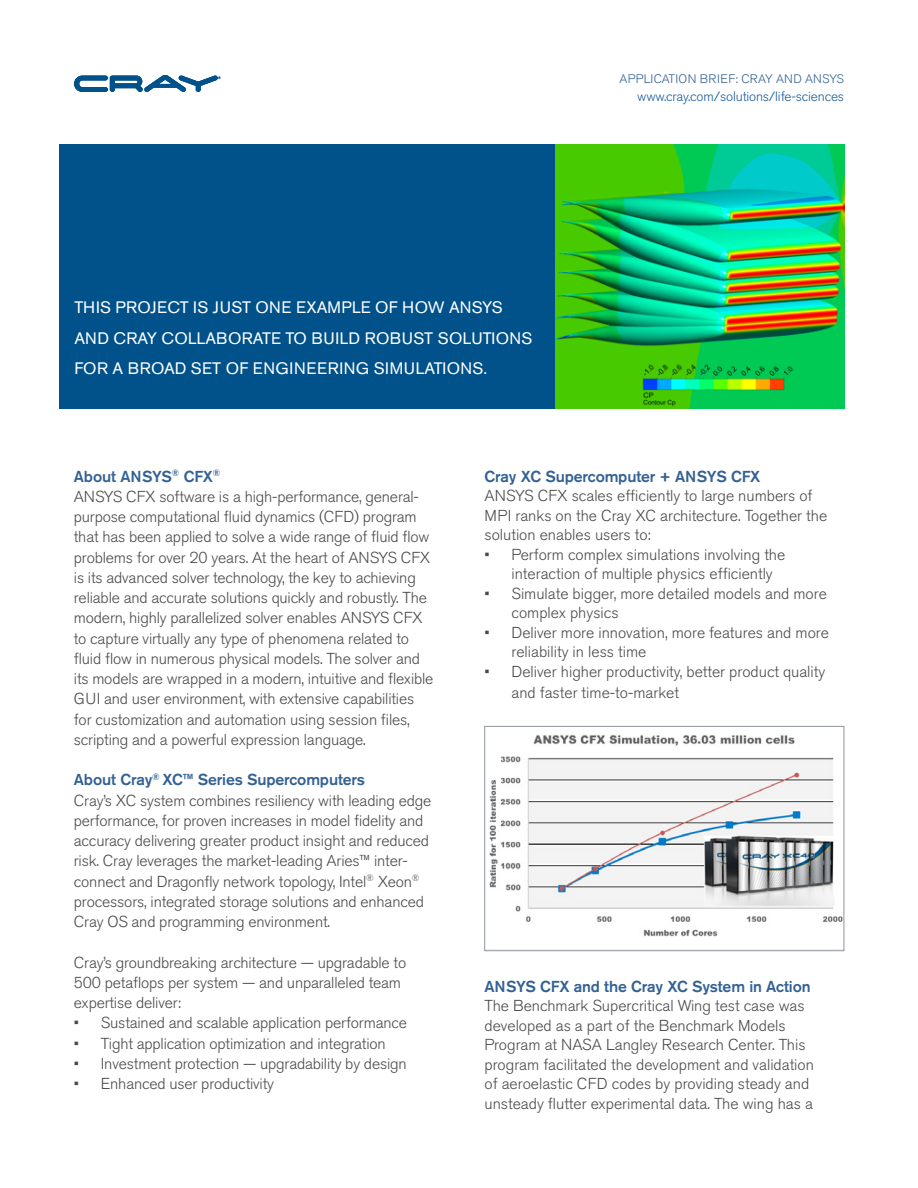
<style>
.page{position:relative;width:918px;height:1188px;background:#fff}
.page>*{position:absolute;margin:0;border:0;box-sizing:border-box;transform-origin:0 0}
.Body_Text{font:16.5px/30.6px "Akzidenz Grotesk BE";letter-spacing:.02em;color:#fff}
.Body_Text-2{font:300 15.75px/20.2px "Akzidenz Grotesk BE";letter-spacing:-.01em;color:#494a4b}
.Body_Text-3{font:500 15.75px "Akzidenz Grotesk BE";letter-spacing:-.01em;color:#346195}
.Body_Text-4{font:300 13.5px "Akzidenz Grotesk BE";letter-spacing:-.01em;color:#175d9e}
.Body_Text-5{font:300 12.3px "Akzidenz Grotesk BE";letter-spacing:.03em;color:#346195}
</style>
<div class="page">
<img style="left:555px;top:144px;width:289px;height:265px">
<div style="left:59px;top:144px;width:496px;height:265px;background:#01518a"></div>
<svg style="left:74px;top:75px;width:147px;height:17px"></svg>
<img style="left:489px;top:735px;width:353px;height:202px">
<div style="left:485px;top:726px;width:359px;height:225px;border:1px solid #8f959d"></div>
<p class="Body_Text" style="left:74px;top:292px;width:460px">THIS PROJECT IS JUST ONE EXAMPLE OF HOW ANSYS<br>AND CRAY COLLABORATE TO BUILD ROBUST SOLUTIONS<br>FOR A BROAD SET OF ENGINEERING SIMULATIONS.</p>
<p class="Body_Text-5" style="left:620px;top:72px;width:226px">APPLICATION BRIEF: CRAY AND ANSYS</p>
<p class="Body_Text-4" style="left:637px;top:89px;width:208px">www.cray.com/solutions/life-sciences</p>
<p class="Body_Text-3" style="left:74px;top:466px;width:148px">About ANSYS<sup>®</sup> CFX<sup>®</sup></p>
<p class="Body_Text-2" style="left:74px;top:487px;width:361px">ANSYS CFX software is a high-performance, general&shy;purpose computational fluid dynamics (CFD) program that has been applied to solve a wide range of fluid flow problems for over 20 years. At the heart of ANSYS CFX is its advanced solver technology, the key to achieving reliable and accurate solutions quickly and robustly. The modern, highly parallelized solver enables ANSYS CFX to capture virtually any type of phenomena related to fluid flow in numerous physical models. The solver and its models are wrapped in a modern, intuitive and flexible GUI and user environment, with extensive capabilities for customization and automation using session files, scripting and a powerful expression language.</p>
<p class="Body_Text-3" style="left:74px;top:770px;width:293px">About Cray<sup>®</sup> XC™ Series Supercomputers</p>
<p class="Body_Text-2" style="left:74px;top:790px;width:359px">Cray’s XC system combines resiliency with leading edge performance, for proven increases in model fidelity and accuracy delivering greater product insight and reduced risk. Cray leverages the market-leading Aries™ inter&shy;connect and Dragonfly network topology, Intel<sup>®</sup> Xeon<sup>® </sup>processors, integrated storage solutions and enhanced Cray OS and programming environment.</p>
<p class="Body_Text-2" style="left:74px;top:952px;width:334px">Cray’s groundbreaking architecture — upgradable to<br>500 petaflops per system — and unparalleled team expertise deliver:</p>
<p class="Body_Text-2" style="left:74px;top:1013px;width:335px">• Sustained and scalable application performance</p>
<p class="Body_Text-2" style="left:74px;top:1033px;width:313px">• Tight application optimization and integration</p>
<p class="Body_Text-2" style="left:74px;top:1054px;width:334px">• Investment protection — upgradability by design</p>
<p class="Body_Text-2" style="left:74px;top:1074px;width:202px">• Enhanced user productivity</p>
<p class="Body_Text-3" style="left:484px;top:466px;width:277px">Cray XC Supercomputer + ANSYS CFX</p>
<p class="Body_Text-2" style="left:484px;top:486px;width:344px;line-height:19.5px">ANSYS CFX scales efficiently to large numbers of<br>MPI ranks on the Cray XC architecture. Together the solution enables users to:</p>
<p class="Body_Text-2" style="left:512px;top:545px;width:275px;line-height:19.5px;text-indent:-27px">• Perform complex simulations involving the interaction of multiple physics efficiently</p>
<p class="Body_Text-2" style="left:512px;top:584px;width:317px;line-height:19.5px;text-indent:-27px">• Simulate bigger, more detailed models and more complex physics</p>
<p class="Body_Text-2" style="left:512px;top:623px;width:319px;line-height:19.5px;text-indent:-27px">• Deliver more innovation, more features and more reliability in less time</p>
<p class="Body_Text-2" style="left:512px;top:661px;width:315px;line-height:21px;text-indent:-27px">• Deliver higher productivity, better product quality and faster time-to-market</p>
<p class="Body_Text-3" style="left:484px;top:976px;width:328px">ANSYS CFX and the Cray XC System in Action</p>
<p class="Body_Text-2" style="left:484px;top:996px;width:331px;line-height:19.5px">The Benchmark Supercritical Wing test case was developed as a part of the Benchmark Models Program at NASA Langley Research Center. This program facilitated the development and validation of aeroelastic CFD codes by providing steady and unsteady flutter experimental data. The wing has a</p>
</div>
